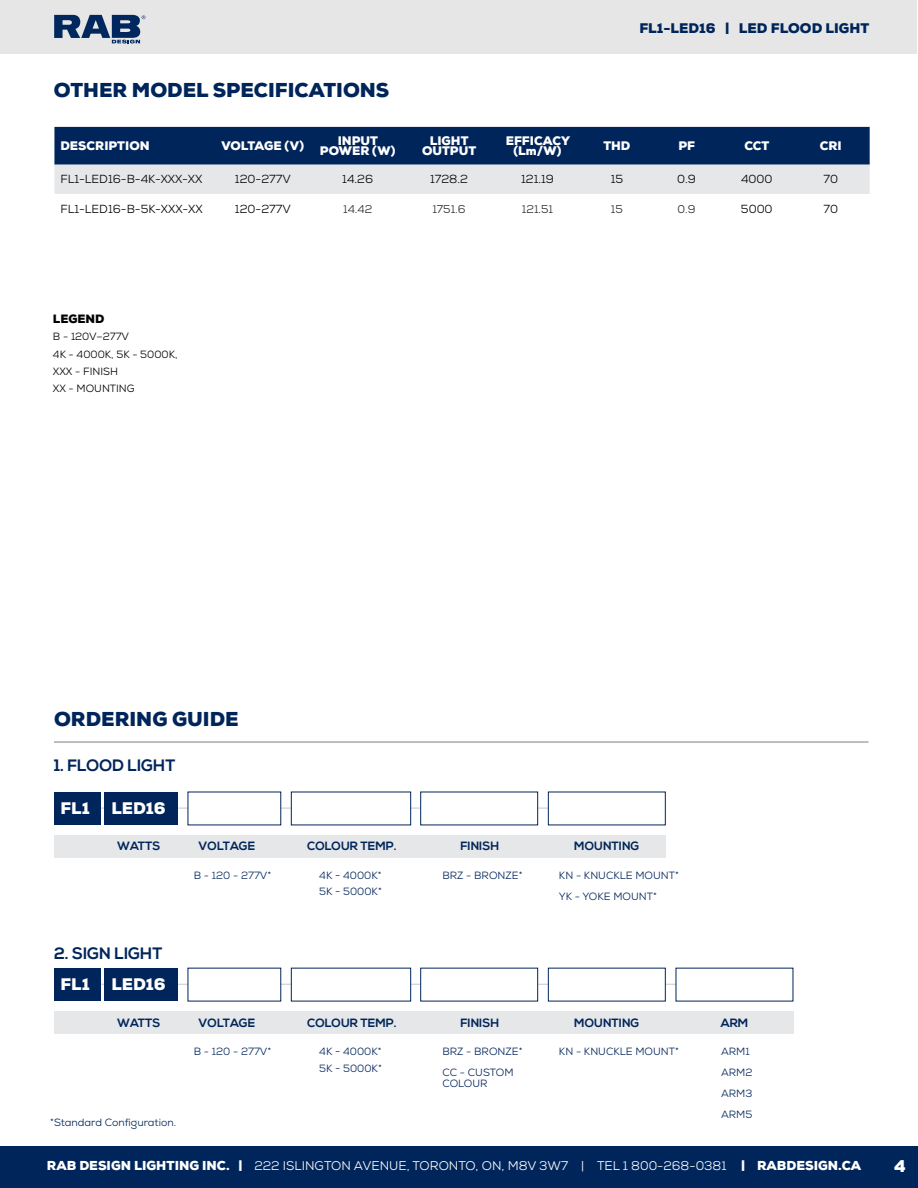
<style>
.page{position:relative;width:918px;height:1188px;background:#fff}
.page>*{position:absolute;margin:0;border:0;box-sizing:border-box;transform-origin:0 0}
.t1{font:900 19.5px "Nexa";color:#00255a}
.t2{font:700 16.5px "Nexa";color:#00255a}
.t3{font:900 16.5px "Nexa";color:#fff}
.t4{font:900 16.2px "Nexa";color:#fff}
.t5{font:900 13.5px "Nexa";color:#00255a}
.t6{font:12.6px "Nexa";color:#fff}
.t7{font:700 12px "Nexa";color:#00255a}
.t8{font:900 12px/10.5px "Nexa";color:#fff;text-align:center}
.t9{font:900 12px "Nexa";letter-spacing:-.02em;color:#fff}
.t10{font:11.7px "Nexa";color:#000}
.t11{font:900 11.7px "Nexa";color:#000}
.t12{font:11.25px "Nexa";color:#292829}
.t13{font:10.5px/21px "Nexa";color:#00255a}
.t14{font:10.5px/17.2px "Nexa";color:#000}
.s1{font-weight:900}
</style>
<div class="page">
<div style="left:0;top:1147px;width:918px;height:41px;background:#00255a"></div>
<div style="left:1px;top:1px;width:916px;height:53px;background:#e6e6e7"></div>
<svg style="left:54px;top:15px;width:91px;height:29px"></svg>
<hr style="left:54px;top:808px;width:612px;height:1px;background:#c7c8ca">
<hr style="left:54px;top:984px;width:739px;height:1px;background:#c7c8ca">
<div style="left:54px;top:835px;width:612px;height:23px;background:#e6e7e8"></div>
<div style="left:54px;top:1011px;width:739px;height:23px;background:#e6e7e8"></div>
<div style="left:54px;top:792px;width:46px;height:33px;background:#00255a"></div>
<div style="left:54px;top:968px;width:46px;height:33px;background:#00255a"></div>
<div style="left:188px;top:792px;width:93px;height:33px;background:#fff"></div>
<div style="left:188px;top:968px;width:93px;height:33px;background:#fff"></div>
<div style="left:291px;top:792px;width:120px;height:33px;background:#fff"></div>
<div style="left:291px;top:968px;width:120px;height:33px;background:#fff"></div>
<div style="left:421px;top:792px;width:117px;height:33px;background:#fff"></div>
<div style="left:421px;top:968px;width:117px;height:33px;background:#fff"></div>
<div style="left:548px;top:792px;width:118px;height:33px;background:#fff"></div>
<div style="left:548px;top:968px;width:118px;height:33px;background:#fff"></div>
<div style="left:676px;top:968px;width:117px;height:33px;background:#fff"></div>
<div style="left:104px;top:792px;width:73px;height:33px;background:#00255a"></div>
<div style="left:104px;top:968px;width:73px;height:33px;background:#00255a"></div>
<hr style="left:54px;top:741px;width:814px;height:2px;background:#a7a9ac">
<svg style="left:54px;top:127px;width:816px;height:67px;background:#657a98"></svg>
<h1 class="t1" style="left:54px;top:77px;width:337px">OTHER MODEL SPECIFICATIONS</h1>
<p class="t5" style="left:639px;top:19px;width:231px">FL1-LED16 | LED FLOOD LIGHT</p>
<p class="t8" style="left:60px;top:141px;width:91px">DESCRIPTION</p>
<p class="t9" style="left:221px;top:138px;width:84px">VOLTAGE (V)</p>
<p class="t8" style="left:320px;top:135px;width:77px">INPUT<br>POWER (W)</p>
<p class="t8" style="left:422px;top:135px;width:56px">LIGHT<br>OUTPUT</p>
<p class="t8" style="left:506px;top:135px;width:66px">EFFICACY (Lm/W)</p>
<p class="t8" style="left:603px;top:141px;width:29px">THD</p>
<p class="t8" style="left:678px;top:141px;width:18px">PF</p>
<p class="t8" style="left:744px;top:141px;width:27px">CCT</p>
<p class="t8" style="left:820px;top:141px;width:24px">CRI</p>
<p class="t10" style="left:60px;top:172px;width:144px">FL1-LED16-B-4K-XXX-XX</p>
<p class="t10" style="left:235px;top:172px;width:57px">120-277V</p>
<p class="t10" style="left:342px;top:172px;width:32px">14.26</p>
<p class="t10" style="left:430px;top:172px;width:39px">1728.2</p>
<p class="t10" style="left:521px;top:172px;width:34px">121.19</p>
<p class="t10" style="left:611px;top:172px;width:14px">15</p>
<p class="t10" style="left:677px;top:172px;width:20px">0.9</p>
<p class="t10" style="left:741px;top:172px;width:33px">4000</p>
<p class="t10" style="left:824px;top:172px;width:16px">70</p>
<p class="t10" style="left:60px;top:201px;width:144px">FL1-LED16-B-5K-XXX-XX</p>
<p class="t10" style="left:235px;top:201px;width:57px">120-277V</p>
<p class="t12" style="left:343px;top:201px;width:31px">14.42</p>
<p class="t12" style="left:432px;top:201px;width:35px">1751.6</p>
<p class="t12" style="left:522px;top:201px;width:33px">121.51</p>
<p class="t12" style="left:611px;top:201px;width:13px">15</p>
<p class="t12" style="left:678px;top:201px;width:20px">0.9</p>
<p class="t10" style="left:741px;top:201px;width:33px">5000</p>
<p class="t10" style="left:824px;top:201px;width:16px">70</p>
<p class="t11" style="left:53px;top:311px;width:53px">LEGEND</p>
<p class="t14" style="left:53px;top:328px;width:126px">B - 120V–277V<br>4K - 4000K, 5K - 5000K,<br>XXX - FINISH<br>XX - MOUNTING</p>
<h1 class="t1" style="left:54px;top:706px;width:186px">ORDERING GUIDE</h1>
<h2 class="t2" style="left:54px;top:756px;width:123px">1. FLOOD LIGHT</h2>
<h3 class="t4" style="left:61px;top:797px;width:31px">FL1</h3>
<h3 class="t4" style="left:111px;top:797px;width:56px">LED16</h3>
<p class="t7" style="left:117px;top:839px;width:45px">WATTS</p>
<p class="t7" style="left:199px;top:839px;width:58px">VOLTAGE</p>
<p class="t13" style="left:194px;top:865px;width:79px">B - 120 - 277V*</p>
<h2 class="t2" style="left:54px;top:944px;width:110px">2. SIGN LIGHT</h2>
<h3 class="t4" style="left:61px;top:973px;width:31px">FL1</h3>
<h3 class="t4" style="left:111px;top:973px;width:56px">LED16</h3>
<p class="t7" style="left:117px;top:1015px;width:45px">WATTS</p>
<p class="t7" style="left:199px;top:1015px;width:58px">VOLTAGE</p>
<p class="t13" style="left:194px;top:1041px;width:79px">B - 120 - 277V*</p>
<p class="t13" style="left:50px;top:1112px;width:127px">*Standard Configuration.</p>
<p class="t7" style="left:307px;top:839px;width:91px">COLOUR TEMP.</p>
<p class="t13" style="left:319px;top:867px;width:64px;line-height:16.5px">4K - 4000K*<br>5K - 5000K*</p>
<p class="t7" style="left:307px;top:1015px;width:91px">COLOUR TEMP.</p>
<p class="t13" style="left:319px;top:1043px;width:64px;line-height:16.5px">4K - 4000K*<br>5K - 5000K*</p>
<p class="t7" style="left:460px;top:839px;width:40px">FINISH</p>
<p class="t13" style="left:442px;top:865px;width:82px">BRZ - BRONZE*</p>
<p class="t7" style="left:574px;top:839px;width:67px">MOUNTING</p>
<p class="t13" style="left:559px;top:865px;width:121px">KN - KNUCKLE MOUNT*<br>YK - YOKE MOUNT*</p>
<p class="t7" style="left:460px;top:1015px;width:40px">FINISH</p>
<p class="t13" style="left:442px;top:1041px;width:82px">BRZ - BRONZE*<br>CC - CUSTOM</p>
<p class="t13" style="left:442px;top:1073px;width:47px">COLOUR</p>
<p class="t7" style="left:574px;top:1015px;width:67px">MOUNTING</p>
<p class="t7" style="left:721px;top:1015px;width:29px">ARM</p>
<p class="t13" style="left:559px;top:1041px;width:121px">KN - KNUCKLE MOUNT*</p>
<p class="t13" style="left:721px;top:1041px;width:33px">ARM1<br>ARM2<br>ARM3<br>ARM5</p>
<p class="t6" style="left:47px;top:1158px;width:816px"><span class="s1">RAB DESIGN LIGHTING INC. |</span> 222 ISLINGTON AVENUE, TORONTO, ON, M8V 3W7 | TEL 1 800-268-0381 <span class="s1">| RABDESIGN.CA</span></p>
<h2 class="t3" style="left:894px;top:1155px;width:13px">4</h2>
</div>
